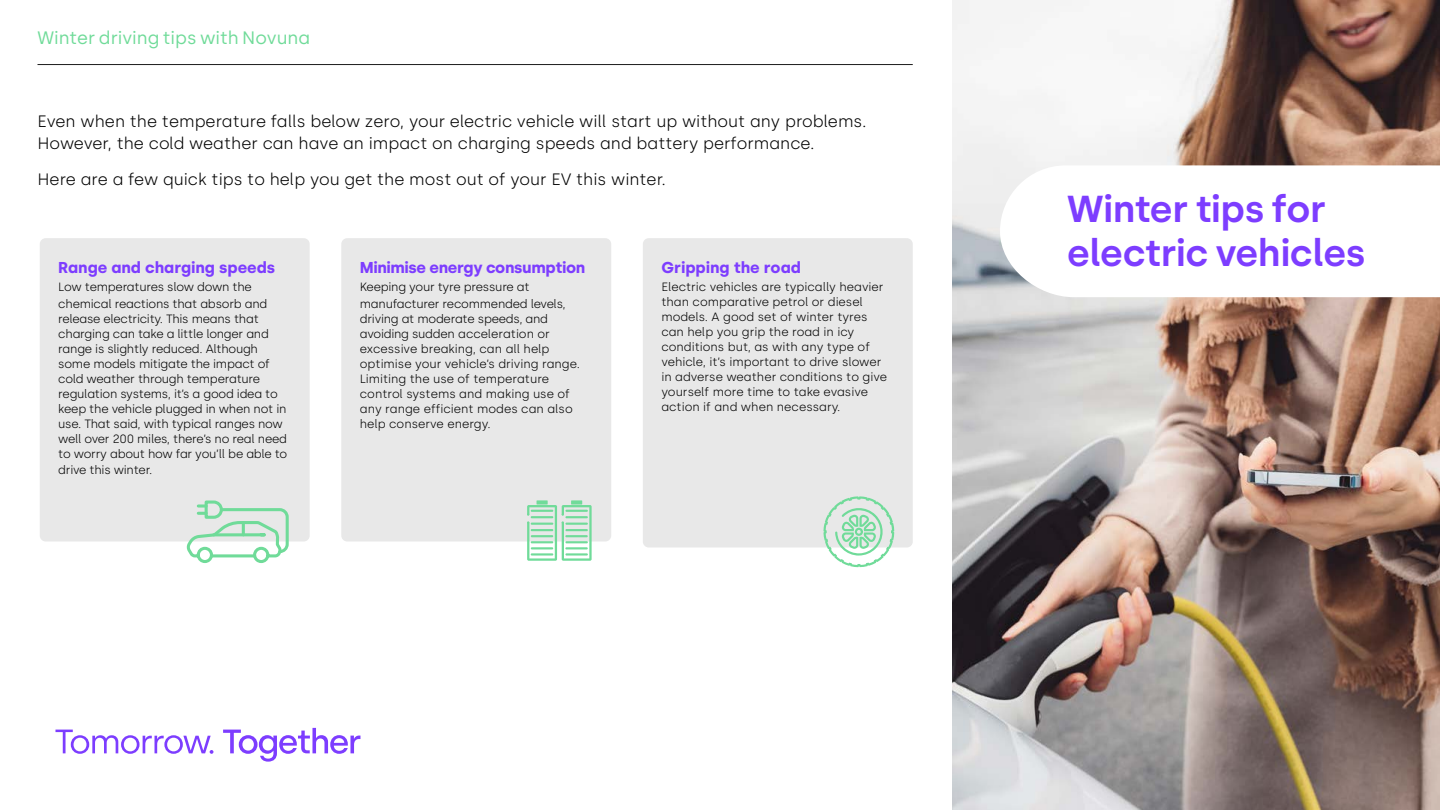
<style>
.page{position:relative;width:1440px;height:810px;background:#fff}
.page>*{position:absolute;margin:0;border:0;box-sizing:border-box;transform-origin:0 0}
.t1{font:600 37.5px/43.5px "Silka";letter-spacing:-.01em;color:#7d3dff}
.t2{font:18px "Silka";color:#70db99}
.t3{font:300 16.5px/22.5px "Silka";color:#000}
.t4{font:700 15.75px "Silka";color:#7d3dff}
.t5{font:700 15.75px "Silka";letter-spacing:-.02em;color:#7d3dff}
.t6{font:300 12px/15px "Silka";color:#000}
.t7{font:300 12px/15px "Silka";letter-spacing:-.02em;color:#000}
</style>
<div class="page">
<div style="left:40px;top:238px;width:270px;height:303px;background:#e8e8e8;border-radius:6px"></div>
<div style="left:341px;top:238px;width:270px;height:303px;background:#e8e8e8;border-radius:6px"></div>
<div style="left:643px;top:238px;width:270px;height:309px;background:#e8e8e8;border-radius:6px"></div>
<img style="left:952px;top:0;width:488px;height:810px">
<svg style="left:1000px;top:165px;width:440px;height:132px"></svg>
<svg style="left:55px;top:730px;width:158px;height:24px"></svg>
<svg style="left:223px;top:728px;width:137px;height:34px"></svg>
<svg style="left:187px;top:500px;width:102px;height:63px"></svg>
<hr style="left:38px;top:64px;width:875px;height:1px;background:#000">
<svg style="left:527px;top:500px;width:65px;height:61px"></svg>
<svg style="left:824px;top:496px;width:70px;height:71px"></svg>
<h2 class="t2" style="left:38px;top:27px;width:274px">Winter driving tips with Novuna</h2>
<h3 class="t3" style="left:38px;top:110px;width:831px">Even when the temperature falls below zero, your electric vehicle will start up without any problems.<br>However, the cold weather can have an impact on charging speeds and battery performance.</h3>
<h3 class="t3" style="left:38px;top:168px;width:630px">Here are a few quick tips to help you get the most out of your EV this winter.</h3>
<h3 class="t4" style="left:58px;top:258px;width:218px">Range and charging speeds</h3>
<p class="t7" style="left:58px;top:279px;width:211px;line-height:16.5px">Low temperatures slow down the chemical reactions that absorb and</p>
<p class="t7" style="left:58px;top:311px;width:231px">release electricity. This means that charging can take a little longer and range is slightly reduced. Although some models mitigate the impact of cold weather through temperature regulation systems, it’s a good idea to keep the vehicle plugged in when not in use. That said, with typical ranges now well over 200 miles, there’s no real need to worry about how far you’ll be able to</p>
<p class="t7" style="left:58px;top:463px;width:95px">drive this winter.</p>
<h3 class="t5" style="left:360px;top:258px;width:227px">Minimise energy consumption</h3>
<p class="t7" style="left:360px;top:279px;width:207px;line-height:16.5px">Keeping your tyre pressure at manufacturer recommended levels,</p>
<p class="t6" style="left:360px;top:311px;width:222px">driving at moderate speeds, and avoiding sudden acceleration or excessive breaking, can all help optimise your vehicle’s driving range.<br>Limiting the use of temperature control systems and making use of any range efficient modes can also help conserve energy.</p>
<h3 class="t4" style="left:661px;top:258px;width:141px">Gripping the road</h3>
<p class="t6" style="left:661px;top:280px;width:227px">Electric vehicles are typically heavier than comparative petrol or diesel models. A good set of winter tyres can help you grip the road in icy conditions but, as with any type of vehicle, it’s important to drive slower in adverse weather conditions to give yourself more time to take evasive action if and when necessary.</p>
<h1 class="t1" style="left:1067px;top:187px;width:300px">Winter tips for electric vehicles</h1>
</div>
